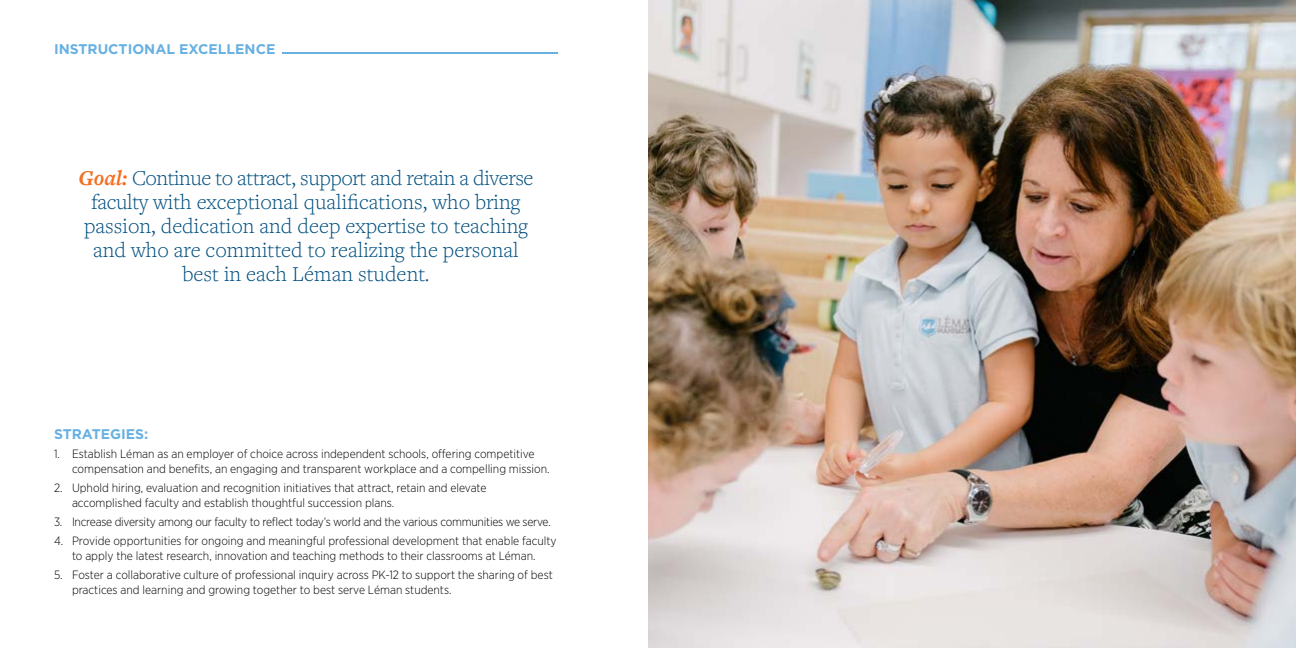
<style>
.page{position:relative;width:1296px;height:648px;background:#fff}
.page>*{position:absolute;margin:0;border:0;box-sizing:border-box;transform-origin:0 0}
.t1{font:300 22px/24px "Freight Text Pro";color:#004f7e;text-align:center}
.t2{font:700 14px "Gotham";color:#67b1e2}
.t3{font:300 12px/15px "Gotham Narrow";color:#000}
.t4{font:300 12px "Gotham Narrow";letter-spacing:-.02em;color:#000}
.s1{font-weight:700;font-style:italic;color:#f36f21}
</style>
<div class="page">
<img style="left:648px;top:0;width:648px;height:648px">
<hr style="left:282px;top:52px;width:276px;height:2px;background:#67b1e2">
<p class="t2" style="left:54px;top:40px;width:223px">INSTRUCTIONAL EXCELLENCE</p>
<h1 class="t1" style="left:78px;top:165px;width:457px"><span class="s1">Goal:</span> Continue to attract, support and retain a diverse faculty with exceptional qualifications, who bring passion, dedication and deep expertise to teaching and who are committed to realizing the personal best in each Léman student.</h1>
<p class="t2" style="left:54px;top:425px;width:96px">STRATEGIES:</p>
<p class="t3" style="left:72px;top:446px;width:479px;text-indent:-18px">1. Establish Léman as an employer of choice across independent schools, offering competitive compensation and benefits, an engaging and transparent workplace and a compelling mission.</p>
<p class="t3" style="left:72px;top:480px;width:416px;text-indent:-18px">2. Uphold hiring, evaluation and recognition initiatives that attract, retain and elevate accomplished faculty and establish thoughtful succession plans.</p>
<p class="t4" style="left:54px;top:514px;width:498px">3. Increase diversity among our faculty to reflect today’s world and the various communities we serve.</p>
<p class="t3" style="left:54px;top:533px;width:504px;text-align:center">4. Provide opportunities for ongoing and meaningful professional development that enable faculty to apply the latest research, innovation and teaching methods to their classrooms at Léman.</p>
<p class="t3" style="left:72px;top:567px;width:482px;text-indent:-18px">5. Foster a collaborative culture of professional inquiry across PK-12 to support the sharing of best practices and learning and growing together to best serve Léman students.</p>
</div>
